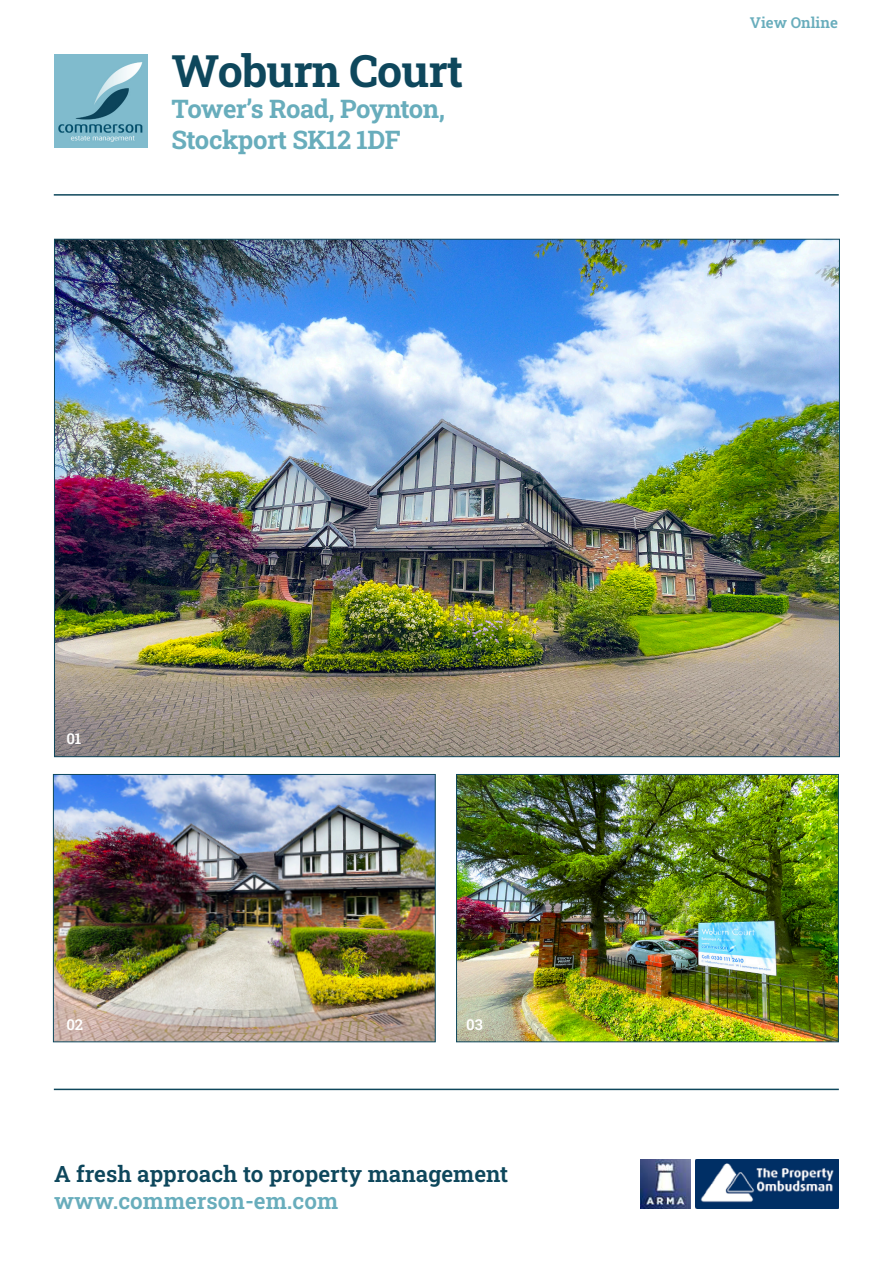
<style>
.page{position:relative;width:893px;height:1263px;background:#fff}
.page>*{position:absolute;margin:0;border:0;box-sizing:border-box;transform-origin:0 0}
.t1{font:44.55px "Roboto Slab";letter-spacing:-.02em;color:#0e475c}
.t2{font:25.65px "Roboto Slab";letter-spacing:-.02em;color:#68adbc}
.t3{font:22.5px "Roboto Slab";color:#0e475c}
.t4{font:22.5px "Roboto Slab";color:#68adbc}
.t5{font:15px "Roboto Slab";color:#68adbc}
.t6{font:15px "Roboto Slab";color:#fff}
</style>
<div class="page">
<img style="left:54px;top:54px;width:93px;height:93px">
<img style="left:56px;top:241px;width:782px;height:514px">
<img style="left:55px;top:776px;width:379px;height:264px">
<div style="left:53px;top:774px;width:383px;height:268px;border:1px solid #0e475c"></div>
<img style="left:458px;top:776px;width:379px;height:264px">
<div style="left:456px;top:774px;width:383px;height:268px;border:1px solid #0e475c"></div>
<img style="left:696px;top:1159px;width:143px;height:50px">
<img style="left:641px;top:1159px;width:50px;height:50px">
<hr style="left:54px;top:194px;width:785px;height:2px;background:#0e475c">
<hr style="left:54px;top:1089px;width:785px;height:1px;background:#0e475c">
<p class="t1" style="left:171px;top:40px;width:293px">Woburn Court</p>
<p class="t2" style="left:171px;top:91px;width:275px">Tower’s Road, Poynton,</p>
<p class="t2" style="left:171px;top:122px;width:231px">Stockport SK12 1DF</p>
<p class="t6" style="left:66px;top:729px;width:17px">01</p>
<p class="t6" style="left:66px;top:1015px;width:18px">02</p>
<p class="t6" style="left:466px;top:1015px;width:18px">03</p>
<p class="t3" style="left:54px;top:1158px;width:456px">A fresh approach to property management</p>
<p class="t4" style="left:54px;top:1185px;width:286px">www.commerson-em.com</p>
<p class="t5" style="left:750px;top:13px;width:90px">View Online</p>
</div>
